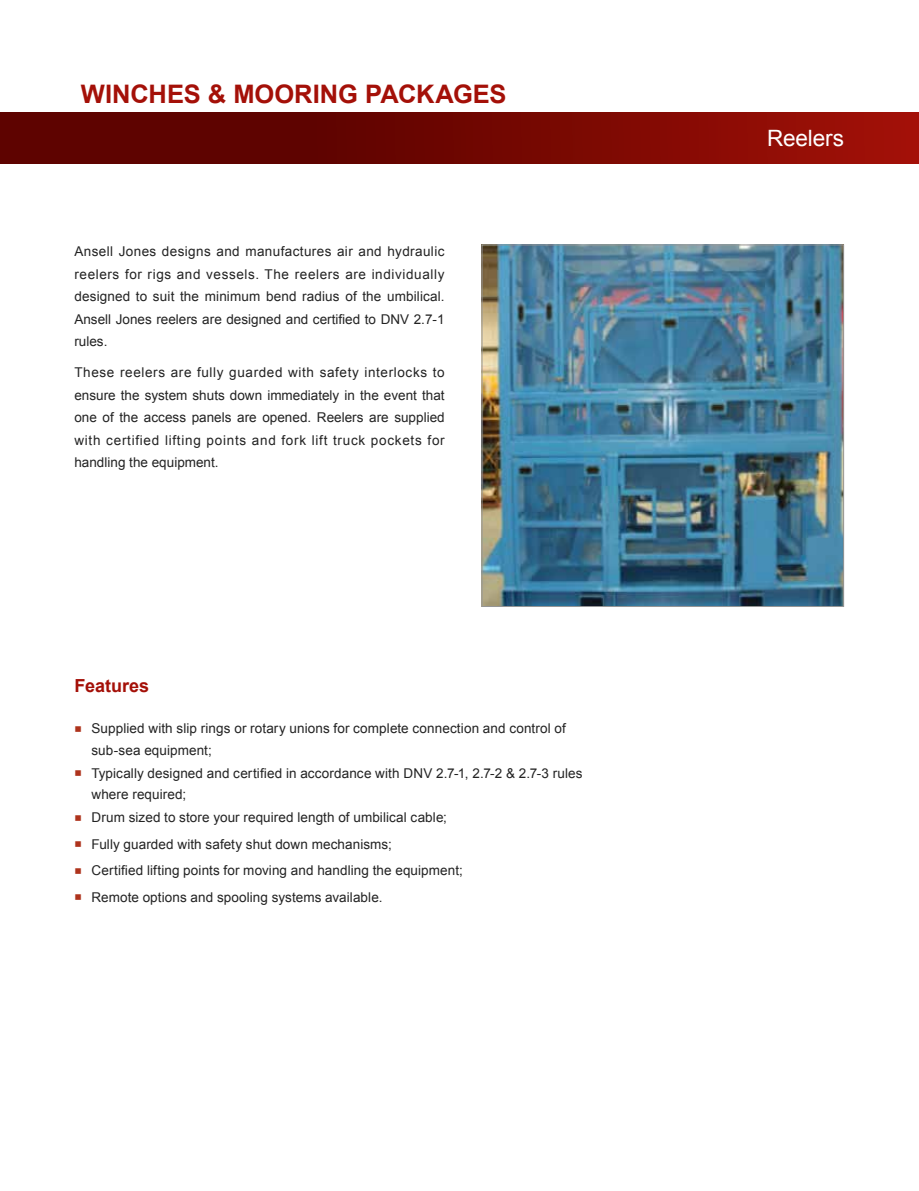
<style>
.page{position:relative;width:919px;height:1191px;background:#fff}
.page>*{position:absolute;margin:0;border:0;box-sizing:border-box;transform-origin:0 0}
.t1{font:700 25.5px "Arial";color:#a41008}
.t2{font:22.5px "Arial";letter-spacing:-.005em;color:#fff}
.t3{font:700 18px "Arial";color:#a41008}
.t4{font:13.5px/22.5px "Arial";letter-spacing:.005em;color:#232323}
.s1{font-weight:700;font-size:21px;color:#ae331c}
</style>
<div class="page">
<img style="left:483px;top:246px;width:358px;height:359px">
<div style="left:481px;top:244px;width:362px;height:363px;border:1px solid #959595"></div>
<div style="left:0;top:113px;width:918px;height:51px;background:linear-gradient(to right,#4e0000,#9a0f06)"></div>
<h1 class="t1" style="left:81px;top:77px;width:427px">WINCHES &amp; MOORING PACKAGES</h1>
<p class="t4" style="left:74px;top:240px;width:372px;text-align:justify">Ansell Jones designs and manufactures air and hydraulic reelers for rigs and vessels. The reelers are individually designed to suit the minimum bend radius of the umbilical.<br>Ansell Jones reelers are designed and certified to DNV 2.7-1 rules.</p>
<p class="t4" style="left:74px;top:361px;width:372px;text-align:justify">These reelers are fully guarded with safety interlocks to ensure the system shuts down immediately in the event that one of the access panels are opened. Reelers are supplied with certified lifting points and fork lift truck pockets for handling the equipment.</p>
<h3 class="t3" style="left:74px;top:673px;width:76px">Features</h3>
<p class="t4" style="left:91px;top:717px;width:476px;line-height:21.8px;text-indent:-17px"><span class="s1">▪</span> Supplied with slip rings or rotary unions for complete connection and control of sub-sea equipment;</p>
<p class="t4" style="left:91px;top:762px;width:492px;line-height:21.8px;text-indent:-17px"><span class="s1">▪</span> Typically designed and certified in accordance with DNV 2.7-1, 2.7-2 &amp; 2.7-3 rules where required;</p>
<p class="t4" style="left:74px;top:806px;width:374px"><span class="s1">▪</span> Drum sized to store your required length of umbilical cable;</p>
<p class="t4" style="left:74px;top:833px;width:319px"><span class="s1">▪</span> Fully guarded with safety shut down mechanisms;</p>
<p class="t4" style="left:74px;top:859px;width:390px"><span class="s1">▪</span> Certified lifting points for moving and handling the equipment;</p>
<p class="t4" style="left:74px;top:886px;width:309px"><span class="s1">▪</span> Remote options and spooling systems available.</p>
<h2 class="t2" style="left:767px;top:124px;width:78px">Reelers</h2>
</div>
